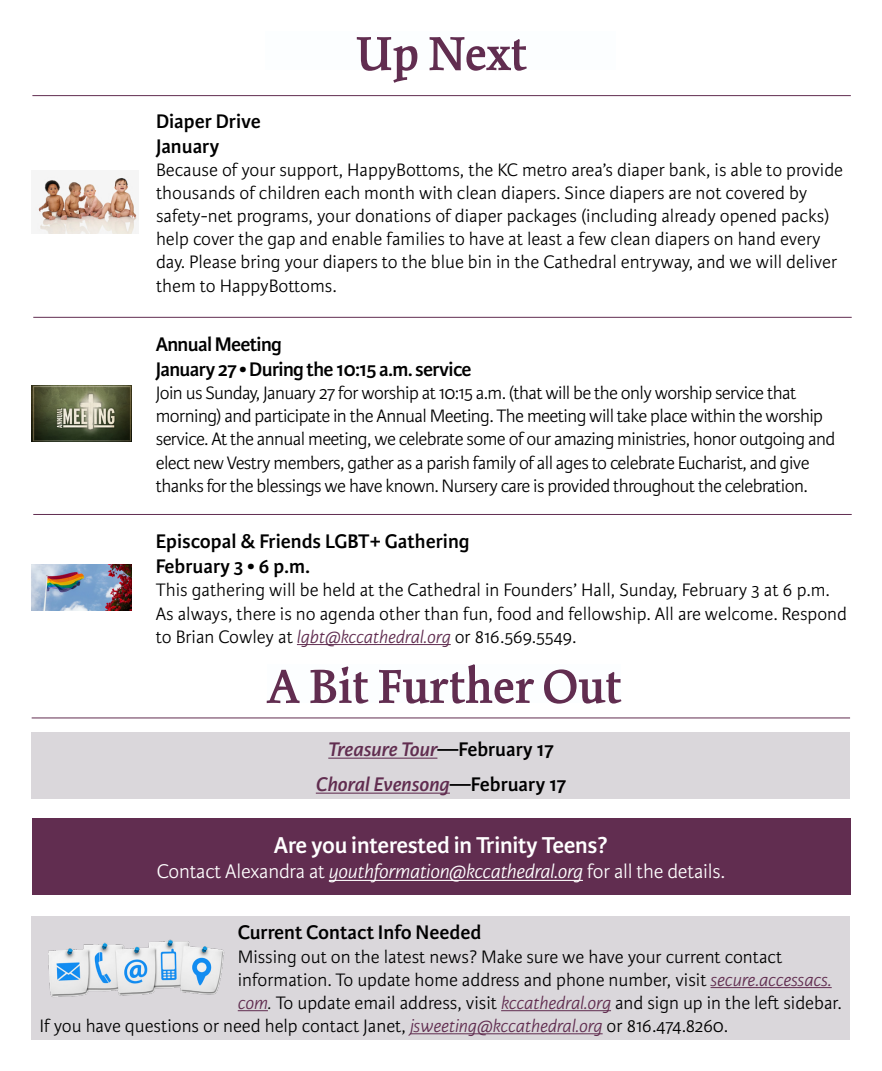
<style>
.page{position:relative;width:882px;height:1071px;background:#fff}
.page>*{position:absolute;margin:0;border:0;box-sizing:border-box;transform-origin:0 0}
.t1{font:600 52.5px "Kinesis Pro 3";color:#612d50}
.t2{font:600 24.5px "Karmina Sans";letter-spacing:-.01em;color:#fff}
.t3{font:600 21px/25.2px "Karmina Sans";color:#000}
.t4{font:300 21px "Karmina Sans";letter-spacing:-.01em;color:#fff}
.t5{font:italic 600 21px/35px "Karmina Sans";color:#612d50;text-align:center}
.t6{font:600 21px/25.2px "Karmina Sans";letter-spacing:-.03em;color:#000}
.t7{font:300 19.25px/23.1px "Karmina Sans";color:#000}
.t8{font:300 19.25px/23.1px "Karmina Sans";letter-spacing:-.03em;color:#000}
.s1{font-style:italic;color:#612d50}
.s2{font-style:normal;color:#000}
.s3{font-style:italic}
</style>
<div class="page">
<div style="left:32px;top:732px;width:818px;height:67px;background:#dad7db"></div>
<hr style="left:328px;top:758px;width:109px;height:1px;background:#612d50">
<hr style="left:316px;top:793px;width:134px;height:1px;background:#612d50">
<hr style="left:32px;top:718px;width:818px;height:1px;background:#612d50">
<hr style="left:32px;top:95px;width:819px;height:1px;background:#612d50">
<img style="left:35px;top:176px;width:104px;height:57px">
<hr style="left:33px;top:317px;width:819px;height:1px;background:#612d50">
<img style="left:32px;top:385px;width:99px;height:56px">
<div style="left:32px;top:818px;width:818px;height:77px;background:#612d50"></div>
<hr style="left:329px;top:880px;width:254px;height:1px;background:#fff">
<hr style="left:33px;top:514px;width:819px;height:1px;background:#612d50">
<img style="left:32px;top:565px;width:99px;height:46px">
<hr style="left:297px;top:644px;width:154px;height:1px;background:#612d50">
<div style="left:32px;top:916px;width:818px;height:124px;background:#dad7db"></div>
<hr style="left:711px;top:987px;width:121px;height:1px;background:#612d50">
<hr style="left:238px;top:1010px;width:30px;height:1px;background:#612d50">
<hr style="left:501px;top:1010px;width:110px;height:1px;background:#612d50">
<hr style="left:410px;top:1033px;width:193px;height:1px;background:#612d50">
<img style="left:48px;top:939px;width:177px;height:58px">
<h1 class="t1" style="left:356px;top:23px;width:172px">Up Next</h1>
<p class="t3" style="left:156px;top:109px;width:106px">Diaper Drive<br>January</p>
<p class="t7" style="left:156px;top:159px;width:689px">Because of your support, HappyBottoms, the KC metro area’s diaper bank, is able to provide thousands of children each month with clean diapers. Since diapers are not covered by safety-net programs, your donations of diaper packages (including already opened packs) help cover the gap and enable families to have at least a few clean diapers on hand every day. Please bring your diapers to the blue bin in the Cathedral entryway, and we will deliver them to HappyBottoms.</p>
<p class="t6" style="left:156px;top:332px;width:317px">Annual Meeting<br>January 27 • During the 10:15 a.m. service</p>
<p class="t8" style="left:156px;top:382px;width:681px">Join us Sunday, January 27 for worship at 10:15 a.m. (that will be the only worship service that morning) and participate in the Annual Meeting. The meeting will take place within the worship service. At the annual meeting, we celebrate some of our amazing ministries, honor outgoing and elect new Vestry members, gather as a parish family of all ages to celebrate Eucharist, and give thanks for the blessings we have known. Nursery care is provided throughout the celebration.</p>
<p class="t3" style="left:156px;top:529px;width:315px">Episcopal &amp; Friends LGBT+ Gathering<br>February 3 • 6 p.m.</p>
<p class="t7" style="left:156px;top:579px;width:693px">This gathering will be held at the Cathedral in Founders’ Hall, Sunday, February 3 at 6 p.m.<br>As always, there is no agenda other than fun, food and fellowship. All are welcome. Respond to Brian Cowley at <span class="s1">lgbt@kccathedral.org</span> or 816.569.5549.</p>
<h1 class="t1" style="left:268px;top:656px;width:355px">A Bit Further Out</h1>
<p class="t5" style="left:316px;top:732px;width:252px">Treasure Tour<span class="s2">—February 17<br></span>Choral Evensong<span class="s2">—February 17</span></p>
<p class="t2" style="left:274px;top:831px;width:336px">Are you interested in Trinity Teens?</p>
<p class="t4" style="left:157px;top:860px;width:570px">Contact Alexandra at <span class="s3">youthformation@kccathedral.org</span> for all the details.</p>
<p class="t3" style="left:238px;top:920px;width:245px">Current Contact Info Needed</p>
<p class="t7" style="left:238px;top:945px;width:546px">Missing out on the latest news? Make sure we have your current contact</p>
<p class="t7" style="left:238px;top:968px;width:595px">information. To update home address and phone number, visit <span class="s1">secure.accessacs.</span></p>
<p class="t7" style="left:238px;top:991px;width:606px"><span class="s1">com</span><span class="s3">.</span> To update email address, visit <span class="s1">kccathedral.org</span> and sign up in the left sidebar.</p>
<p class="t7" style="left:39px;top:1015px;width:690px">If you have questions or need help contact Janet, <span class="s1">jsweeting@kccathedral.org</span> or 816.474.8260.</p>
</div>
